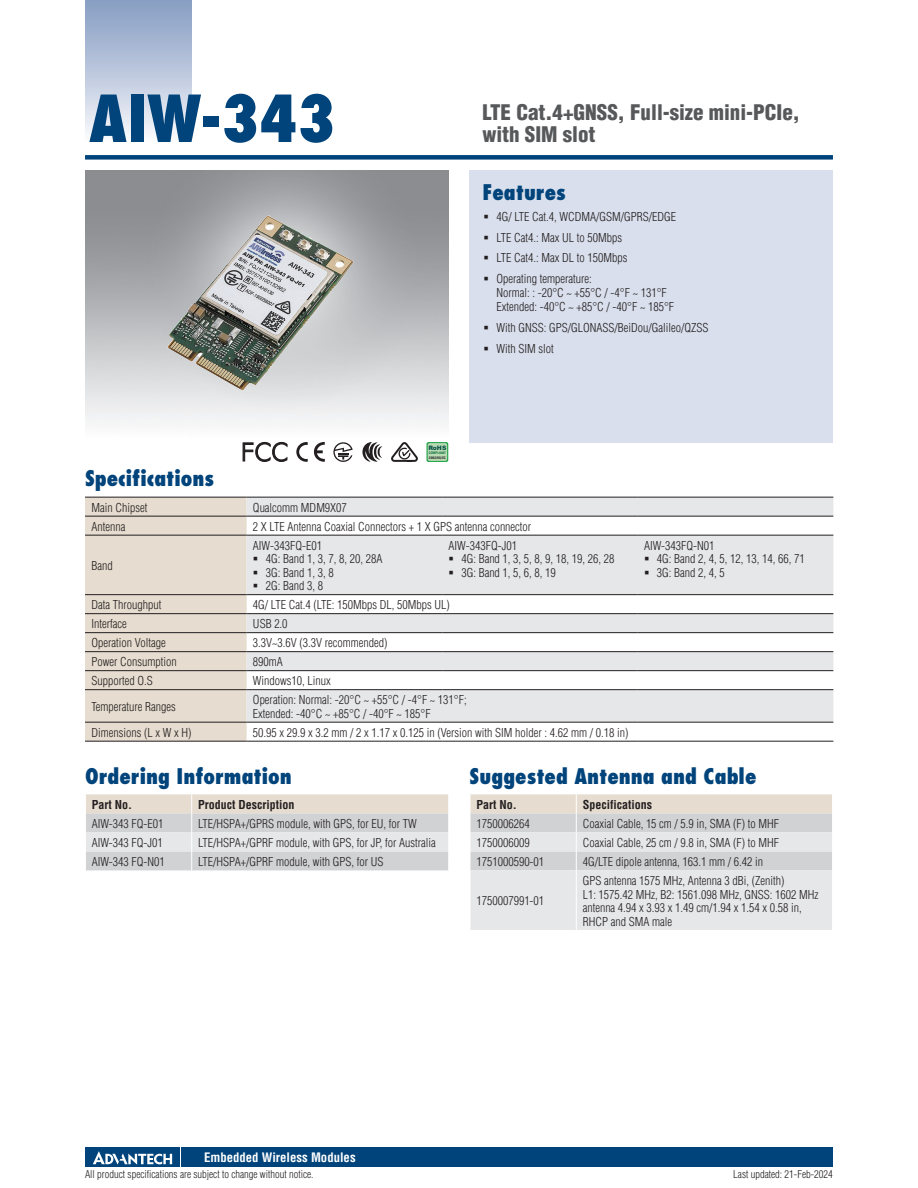
<style>
.page{position:relative;width:918px;height:1188px;background:#fff}
.page>*{position:absolute;margin:0;border:0;box-sizing:border-box;transform-origin:0 0}
.t1{font:800 condensed 63px "Futura";color:#00447b}
.t2{font:800 condensed 21px "Futura";color:#00447b}
.t3{font:900 condensed 21px/22.5px "Helvetica";color:#57585a}
.t4{font:700 condensed 12.75px "Helvetica";color:#fff}
.t5{font:300 condensed 12px/13.5px "Helvetica";color:#231f20}
.t6{font:700 condensed 12px "Helvetica";color:#231f20}
.t7{font:300 condensed 10.5px "Helvetica";color:#231f20}
.t8{font:900 6px "Arial";color:#0c5447}
.t9{font:700 condensed 3.3px "Helvetica";color:#231f20;scale:1.11 1}
.t10{font:700 condensed 3.3px "Helvetica";color:#0c6a39;scale:1.05 1}
</style>
<div class="page">
<div style="left:85px;top:155px;width:748px;height:5px;background:#00447b"></div>
<div style="left:85px;top:0;width:106px;height:143px;background:linear-gradient(to bottom,#849bc1,#f9fafc)"></div>
<div style="left:182px;top:1147px;width:651px;height:20px;background:#00447b"></div>
<div style="left:85px;top:1147px;width:95px;height:20px;background:#00447b"></div>
<svg style="left:93px;top:1151px;width:79px;height:14px"></svg>
<div style="left:470px;top:170px;width:363px;height:272px;background:#d9dfec"></div>
<img style="left:157px;top:208px;width:208px;height:190px">
<div style="left:85px;top:498px;width:162px;height:243px;background:#e6dccf"></div>
<svg style="left:247px;top:498px;width:586px;height:224px;fill:#e6e7e9"></svg>
<hr style="left:85px;top:497px;width:162px;height:1px;background:#231f20">
<hr style="left:247px;top:497px;width:195px;height:1px;background:#231f20">
<hr style="left:442px;top:497px;width:196px;height:1px;background:#231f20">
<hr style="left:638px;top:497px;width:195px;height:1px;background:#231f20">
<hr style="left:85px;top:516px;width:162px;height:1px;background:#231f20">
<hr style="left:247px;top:516px;width:195px;height:1px;background:#231f20">
<hr style="left:442px;top:516px;width:196px;height:1px;background:#231f20">
<hr style="left:638px;top:516px;width:195px;height:1px;background:#231f20">
<hr style="left:85px;top:535px;width:162px;height:1px;background:#231f20">
<hr style="left:247px;top:535px;width:195px;height:1px;background:#231f20">
<hr style="left:442px;top:535px;width:196px;height:1px;background:#231f20">
<hr style="left:638px;top:535px;width:195px;height:1px;background:#231f20">
<hr style="left:85px;top:594px;width:162px;height:1px;background:#231f20">
<hr style="left:247px;top:594px;width:195px;height:1px;background:#231f20">
<hr style="left:442px;top:594px;width:196px;height:1px;background:#231f20">
<hr style="left:638px;top:594px;width:195px;height:1px;background:#231f20">
<hr style="left:85px;top:613px;width:162px;height:1px;background:#231f20">
<hr style="left:247px;top:613px;width:195px;height:1px;background:#231f20">
<hr style="left:442px;top:613px;width:196px;height:1px;background:#231f20">
<hr style="left:638px;top:613px;width:195px;height:1px;background:#231f20">
<hr style="left:85px;top:632px;width:162px;height:1px;background:#231f20">
<hr style="left:247px;top:632px;width:195px;height:1px;background:#231f20">
<hr style="left:442px;top:632px;width:196px;height:1px;background:#231f20">
<hr style="left:638px;top:632px;width:195px;height:1px;background:#231f20">
<hr style="left:85px;top:651px;width:162px;height:1px;background:#231f20">
<hr style="left:247px;top:651px;width:195px;height:1px;background:#231f20">
<hr style="left:442px;top:651px;width:196px;height:1px;background:#231f20">
<hr style="left:638px;top:651px;width:195px;height:1px;background:#231f20">
<hr style="left:85px;top:670px;width:162px;height:1px;background:#231f20">
<hr style="left:247px;top:670px;width:195px;height:1px;background:#231f20">
<hr style="left:442px;top:670px;width:196px;height:1px;background:#231f20">
<hr style="left:638px;top:670px;width:195px;height:1px;background:#231f20">
<hr style="left:85px;top:689px;width:162px;height:1px;background:#231f20">
<hr style="left:247px;top:689px;width:195px;height:1px;background:#231f20">
<hr style="left:442px;top:689px;width:196px;height:1px;background:#231f20">
<hr style="left:638px;top:689px;width:195px;height:1px;background:#231f20">
<hr style="left:85px;top:722px;width:162px;height:1px;background:#231f20">
<hr style="left:247px;top:722px;width:195px;height:1px;background:#231f20">
<hr style="left:442px;top:722px;width:196px;height:1px;background:#231f20">
<hr style="left:638px;top:722px;width:195px;height:1px;background:#231f20">
<hr style="left:85px;top:741px;width:162px;height:1px;background:#231f20">
<hr style="left:247px;top:741px;width:195px;height:1px;background:#231f20">
<hr style="left:442px;top:741px;width:196px;height:1px;background:#231f20">
<hr style="left:638px;top:741px;width:195px;height:1px;background:#231f20">
<svg style="left:86px;top:794px;width:363px;height:76px;background:#dcdad8"></svg>
<svg style="left:470px;top:794px;width:362px;height:136px;background:#e0e0e0"></svg>
<svg style="left:426px;top:442px;width:22px;height:20px"></svg>
<div style="left:428px;top:443px;width:19px;height:18px;background:#b8dbb4;border-radius:2px"></div>
<svg style="left:296px;top:442px;width:12px;height:20px"></svg>
<svg style="left:314px;top:442px;width:11px;height:20px"></svg>
<svg style="left:242px;top:442px;width:46px;height:20px"></svg>
<svg style="left:333px;top:442px;width:20px;height:20px"></svg>
<svg style="left:362px;top:442px;width:20px;height:20px"></svg>
<svg style="left:391px;top:442px;width:27px;height:20px"></svg>
<svg style="left:254px;top:557px;width:3px;height:4px"></svg>
<svg style="left:254px;top:584px;width:3px;height:4px"></svg>
<svg style="left:450px;top:557px;width:3px;height:4px"></svg>
<svg style="left:645px;top:557px;width:4px;height:4px"></svg>
<svg style="left:645px;top:571px;width:4px;height:3px"></svg>
<h1 class="t1" style="left:89px;top:79px;width:248px">AIW-343</h1>
<h2 class="t3" style="left:482px;top:100px;width:319px">LTE Cat.4+GNSS, Full-size mini-PCIe, with SIM slot</h2>
<h2 class="t2" style="left:482px;top:179px;width:85px">Features</h2>
<p class="t8" style="left:428px;top:443px;width:20px">RoHS</p>
<p class="t10" style="left:429px;top:451px;width:18px">COMPLIANT</p>
<p class="t9" style="left:429px;top:456px;width:17px">2002/95/EC</p>
<p class="t5" style="left:496px;top:206px;width:181px;line-height:20.7px">4G/ LTE Cat.4, WCDMA/GSM/GPRS/EDGE<br>LTE Cat4.: Max UL to 50Mbps<br>LTE Cat4.: Max DL to 150Mbps<br>Operating temperature:</p>
<p class="t5" style="left:496px;top:286px;width:179px;line-height:14.2px">Normal: : -20°C ~ +55°C / -4°F ~ 131°F<br>Extended: -40°C ~ +85°C / -40°F ~ 185°F</p>
<p class="t5" style="left:496px;top:317px;width:214px;line-height:20.7px">With GNSS: GPS/GLONASS/BeiDou/Galileo/QZSS<br>With SIM slot</p>
<h2 class="t2" style="left:85px;top:465px;width:131px">Specifications</h2>
<p class="t5" style="left:91px;top:501px;width:57px">Main Chipset</p>
<p class="t5" style="left:253px;top:501px;width:95px">Qualcomm MDM9X07</p>
<p class="t5" style="left:91px;top:520px;width:35px">Antenna</p>
<p class="t5" style="left:253px;top:520px;width:280px">2 X LTE Antenna Coaxial Connectors + 1 X GPS antenna connector</p>
<p class="t5" style="left:91px;top:559px;width:23px">Band</p>
<p class="t5" style="left:266px;top:539px;width:118px;text-indent:-13px">AIW-343FQ-E01<br>4G: Band 1, 3, 7, 8, 20, 28A<br>3G: Band 1, 3, 8<br>2G: Band 3, 8</p>
<p class="t5" style="left:461px;top:539px;width:155px;text-indent:-13px">AIW-343FQ-J01<br>4G: Band 1, 3, 5, 8, 9, 18, 19, 26, 28<br>3G: Band 1, 5, 6, 8, 19</p>
<p class="t5" style="left:657px;top:539px;width:149px;text-indent:-13px">AIW-343FQ-N01<br>4G: Band 2, 4, 5, 12, 13, 14, 66, 71<br>3G: Band 2, 4, 5</p>
<p class="t5" style="left:91px;top:598px;width:71px">Data Throughput</p>
<p class="t5" style="left:253px;top:598px;width:198px">4G/ LTE Cat.4 (LTE: 150Mbps DL, 50Mbps UL)</p>
<p class="t5" style="left:91px;top:617px;width:37px">Interface</p>
<p class="t5" style="left:253px;top:617px;width:36px">USB 2.0</p>
<p class="t5" style="left:91px;top:636px;width:76px">Operation Voltage</p>
<p class="t5" style="left:253px;top:636px;width:136px">3.3V~3.6V (3.3V recommended)</p>
<p class="t5" style="left:91px;top:655px;width:87px">Power Consumption</p>
<p class="t5" style="left:253px;top:655px;width:31px">890mA</p>
<p class="t5" style="left:91px;top:674px;width:63px">Supported O.S</p>
<p class="t5" style="left:253px;top:674px;width:79px">Windows10, Linux</p>
<p class="t5" style="left:91px;top:700px;width:86px">Temperature Ranges</p>
<p class="t5" style="left:253px;top:693px;width:215px">Operation: Normal: -20°C ~ +55°C / -4°F ~ 131°F;<br>Extended: -40°C ~ +85°C / -40°F ~ 185°F</p>
<p class="t5" style="left:91px;top:726px;width:101px">Dimensions (L x W x H)</p>
<p class="t5" style="left:253px;top:726px;width:377px">50.95 x 29.9 x 3.2 mm / 2 x 1.17 x 0.125 in (Version with SIM holder : 4.62 mm / 0.18 in)</p>
<h2 class="t2" style="left:85px;top:763px;width:208px">Ordering Information</h2>
<p class="t6" style="left:92px;top:797px;width:42px">Part No.</p>
<p class="t6" style="left:198px;top:797px;width:98px">Product Description</p>
<p class="t5" style="left:92px;top:817px;width:73px">AIW-343 FQ-E01</p>
<p class="t5" style="left:198px;top:817px;width:220px">LTE/HSPA+/GPRS module, with GPS, for EU, for TW</p>
<p class="t5" style="left:92px;top:836px;width:73px">AIW-343 FQ-J01</p>
<p class="t5" style="left:198px;top:836px;width:239px">LTE/HSPA+/GPRF module, with GPS, for JP, for Australia</p>
<p class="t5" style="left:92px;top:855px;width:75px">AIW-343 FQ-N01</p>
<p class="t5" style="left:198px;top:855px;width:187px">LTE/HSPA+/GPRF module, with GPS, for US</p>
<h2 class="t2" style="left:470px;top:763px;width:288px">Suggested Antenna and Cable</h2>
<p class="t6" style="left:476px;top:797px;width:42px">Part No.</p>
<p class="t6" style="left:583px;top:797px;width:71px">Specifications</p>
<p class="t5" style="left:476px;top:817px;width:55px">1750006264</p>
<p class="t5" style="left:583px;top:817px;width:198px">Coaxial Cable, 15 cm / 5.9 in, SMA (F) to MHF</p>
<p class="t5" style="left:476px;top:836px;width:55px">1750006009</p>
<p class="t5" style="left:583px;top:836px;width:198px">Coaxial Cable, 25 cm / 9.8 in, SMA (F) to MHF</p>
<p class="t5" style="left:476px;top:855px;width:69px">1751000590-01</p>
<p class="t5" style="left:583px;top:855px;width:182px">4G/LTE dipole antenna, 163.1 mm / 6.42 in</p>
<p class="t5" style="left:476px;top:894px;width:69px">1750007991-01</p>
<p class="t5" style="left:583px;top:874px;width:237px">GPS antenna 1575 MHz, Antenna 3 dBi, (Zenith)<br>L1: 1575.42 MHz, B2: 1561.098 MHz, GNSS: 1602 MHz antenna 4.94 x 3.93 x 1.49 cm/1.94 x 1.54 x 0.58 in, RHCP and SMA male</p>
<p class="t4" style="left:204px;top:1149px;width:153px">Embedded Wireless Modules</p>
<p class="t7" style="left:85px;top:1167px;width:230px">All product specifications are subject to change without notice.</p>
<p class="t7" style="left:733px;top:1167px;width:101px">Last updated: 21-Feb-2024</p>
</div>
